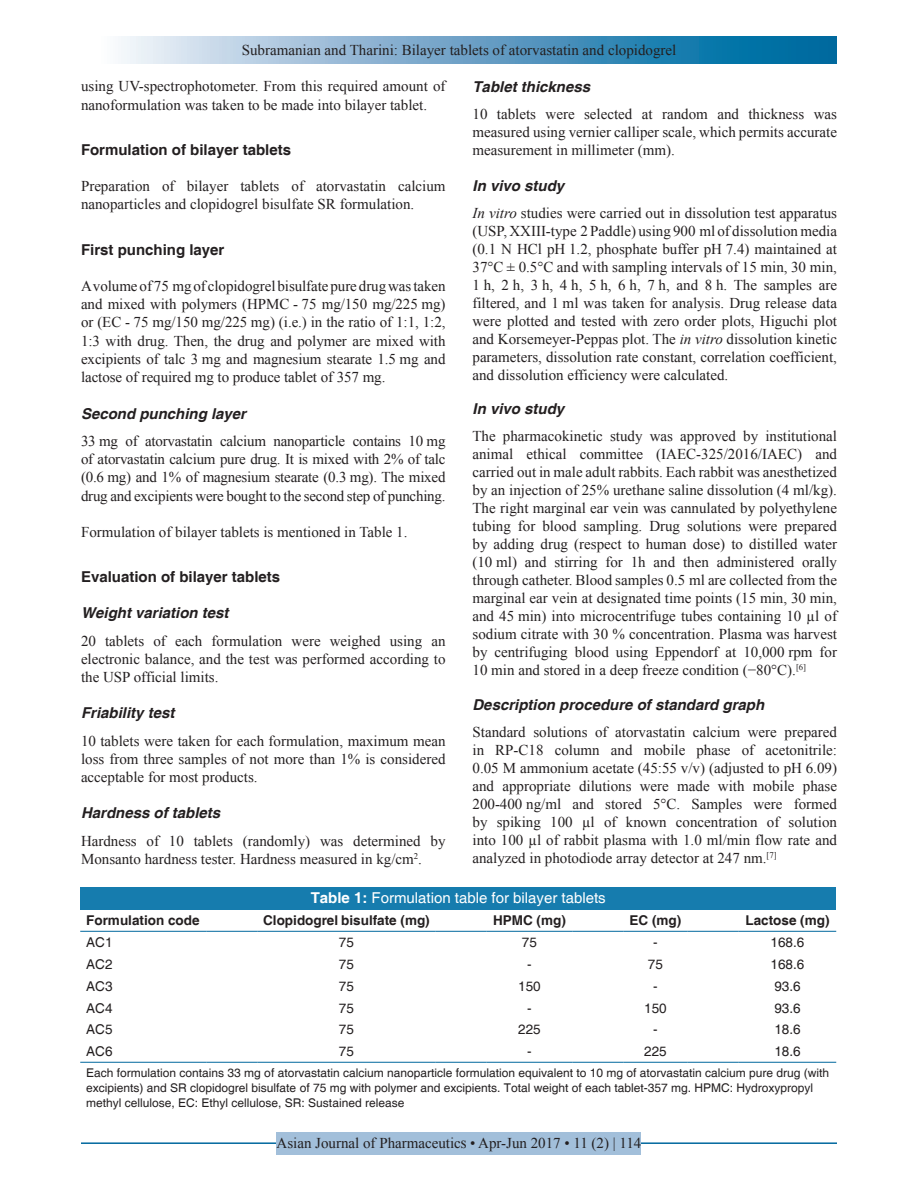
<style>
.page{position:relative;width:918px;height:1188px;background:#fff}
.page>*{position:absolute;margin:0;border:0;box-sizing:border-box;transform-origin:0 0}
.TX{font:15px/18px "Times New Roman";color:#231f20;text-align:justify}
.t1{font:italic 700 15px "Helvetica";color:#231f20}
.t2{font:700 15px "Helvetica";color:#231f20}
.RF{font:15px "Times New Roman";color:#231f20}
.TT{font:15px "Helvetica";color:#fff}
.TB{font:13.5px "Helvetica";color:#231f20}
.TCH{font:700 13.5px "Helvetica";color:#231f20}
.TBL{font:13.5px "Helvetica";color:#231f20}
.TFN{font:12px/15px "Helvetica";color:#231f20}
.s1{font-style:italic}
.s2{font-weight:700}
</style>
<div class="page">
<div style="left:81px;top:37px;width:756px;height:27px;background:linear-gradient(to right,#fcf4fb,#005d99)"></div>
<hr style="left:81px;top:1142px;width:756px;height:2px;background:#00689e">
<div style="left:277px;top:1132px;width:364px;height:22px;background:#a2bfda"></div>
<div style="left:80px;top:887px;width:756px;height:22px;background:#167cae"></div>
<hr style="left:80px;top:1062px;width:126px;height:1px;background:#00689e">
<hr style="left:206px;top:1062px;width:51px;height:1px;background:#00689e">
<hr style="left:257px;top:1062px;width:179px;height:1px;background:#00689e">
<hr style="left:436px;top:1062px;width:51px;height:1px;background:#00689e">
<hr style="left:487px;top:1062px;width:85px;height:1px;background:#00689e">
<hr style="left:572px;top:1062px;width:51px;height:1px;background:#00689e">
<hr style="left:623px;top:1062px;width:65px;height:1px;background:#00689e">
<hr style="left:688px;top:1062px;width:51px;height:1px;background:#00689e">
<hr style="left:739px;top:1062px;width:97px;height:1px;background:#00689e">
<hr style="left:80px;top:931px;width:126px;height:1px;background:#00689e">
<hr style="left:206px;top:931px;width:51px;height:1px;background:#00689e">
<hr style="left:257px;top:931px;width:179px;height:1px;background:#00689e">
<hr style="left:436px;top:931px;width:51px;height:1px;background:#00689e">
<hr style="left:487px;top:931px;width:85px;height:1px;background:#00689e">
<hr style="left:572px;top:931px;width:51px;height:1px;background:#00689e">
<hr style="left:623px;top:931px;width:65px;height:1px;background:#00689e">
<hr style="left:688px;top:931px;width:51px;height:1px;background:#00689e">
<hr style="left:739px;top:931px;width:97px;height:1px;background:#00689e">
<p class="TX" style="left:242px;top:41px;width:436px">Subramanian and Tharini: Bilayer tablets of atorvastatin and clopidogrel</p>
<p class="TX" style="left:81px;top:77px;width:366px">using UV-spectrophotometer. From this required amount of nanoformulation was taken to be made into bilayer tablet.</p>
<h2 class="t2" style="left:81px;top:140px;width:212px">Formulation of bilayer tablets</h2>
<p class="TX" style="left:81px;top:177px;width:366px">Preparation of bilayer tablets of atorvastatin calcium nanoparticles and clopidogrel bisulfate SR formulation.</p>
<h2 class="t2" style="left:81px;top:240px;width:145px">First punching layer</h2>
<p class="TX" style="left:81px;top:276px;width:366px">A volume of 75 mg of clopidogrel bisulfate pure drug was taken and mixed with polymers (HPMC - 75 mg/150 mg/225 mg) or (EC - 75 mg/150 mg/225 mg) (i.e.) in the ratio of 1:1, 1:2, 1:3 with drug. Then, the drug and polymer are mixed with excipients of talc 3 mg and magnesium stearate 1.5 mg and lactose of required mg to produce tablet of 357 mg.</p>
<h3 class="t1" style="left:81px;top:404px;width:167px">Second punching layer</h3>
<p class="TX" style="left:81px;top:431px;width:366px">33 mg of atorvastatin calcium nanoparticle contains 10 mg of atorvastatin calcium pure drug. It is mixed with 2% of talc (0.6 mg) and 1% of magnesium stearate (0.3 mg). The mixed drug and excipients were bought to the second step of punching.</p>
<p class="TX" style="left:81px;top:522px;width:328px">Formulation of bilayer tablets is mentioned in Table 1.</p>
<h2 class="t2" style="left:81px;top:568px;width:201px">Evaluation of bilayer tablets</h2>
<h3 class="t1" style="left:81px;top:604px;width:149px">Weight variation test</h3>
<p class="TX" style="left:81px;top:631px;width:366px">20 tablets of each formulation were weighed using an electronic balance, and the test was performed according to the USP official limits.</p>
<h3 class="t1" style="left:81px;top:704px;width:95px">Friability test</h3>
<p class="TX" style="left:81px;top:731px;width:366px">10 tablets were taken for each formulation, maximum mean loss from three samples of not more than 1% is considered acceptable for most products.</p>
<h3 class="t1" style="left:81px;top:804px;width:141px">Hardness of tablets</h3>
<p class="TX" style="left:81px;top:831px;width:366px">Hardness of 10 tablets (randomly) was determined by<br>Monsanto hardness tester. Hardness measured in kg/cm<sup>2</sup>.</p>
<h3 class="t1" style="left:472px;top:77px;width:119px">Tablet thickness</h3>
<p class="TX" style="left:472px;top:104px;width:366px">10 tablets were selected at random and thickness was measured using vernier calliper scale, which permits accurate measurement in millimeter (mm).</p>
<h3 class="t1" style="left:472px;top:176px;width:93px">In vivo study</h3>
<p class="TX" style="left:472px;top:203px;width:366px"><span class="s1">In vitro</span> studies were carried out in dissolution test apparatus (USP, XXIII-type 2 Paddle) using 900 ml of dissolution media (0.1 N HCl pH 1.2, phosphate buffer pH 7.4) maintained at 37°C ± 0.5°C and with sampling intervals of 15 min, 30 min, 1 h, 2 h, 3 h, 4 h, 5 h, 6 h, 7 h, and 8 h. The samples are filtered, and 1 ml was taken for analysis. Drug release data were plotted and tested with zero order plots, Higuchi plot and Korsemeyer-Peppas plot. The <span class="s1">in vitro</span> dissolution kinetic parameters, dissolution rate constant, correlation coefficient, and dissolution efficiency were calculated.</p>
<h3 class="t1" style="left:472px;top:400px;width:93px">In vivo study</h3>
<p class="TX" style="left:472px;top:427px;width:366px">The pharmacokinetic study was approved by institutional animal ethical committee (IAEC-325/2016/IAEC) and carried out in male adult rabbits. Each rabbit was anesthetized by an injection of 25% urethane saline dissolution (4 ml/kg).<br>The right marginal ear vein was cannulated by polyethylene tubing for blood sampling. Drug solutions were prepared by adding drug (respect to human dose) to distilled water (10 ml) and stirring for 1h and then administered orally through catheter. Blood samples 0.5 ml are collected from the marginal ear vein at designated time points (15 min, 30 min, and 45 min) into microcentrifuge tubes containing 10 µl of sodium citrate with 30 % concentration. Plasma was harvest by centrifuging blood using Eppendorf at 10,000 rpm for 10 min and stored in a deep freeze condition (−80°C).<sup>[6]</sup></p>
<h3 class="t1" style="left:472px;top:695px;width:293px">Description procedure of standard graph</h3>
<p class="TX" style="left:472px;top:722px;width:366px">Standard solutions of atorvastatin calcium were prepared in RP-C18 column and mobile phase of acetonitrile:<br>0.05 M ammonium acetate (45:55 v/v) (adjusted to pH 6.09) and appropriate dilutions were made with mobile phase 200-400 ng/ml and stored 5°C. Samples were formed by spiking 100 µl of known concentration of solution into 100 µl of rabbit plasma with 1.0 ml/min flow rate and analyzed in photodiode array detector at 247 nm.<sup>[7]</sup></p>
<p class="TT" style="left:311px;top:890px;width:297px"><span class="s2">Table 1:</span> Formulation table for bilayer tablets</p>
<p class="TCH" style="left:86px;top:912px;width:115px">Formulation code</p>
<p class="TCH" style="left:263px;top:912px;width:168px">Clopidogrel bisulfate (mg)</p>
<p class="TCH" style="left:493px;top:912px;width:74px">HPMC (mg)</p>
<p class="TCH" style="left:630px;top:912px;width:53px">EC (mg)</p>
<p class="TCH" style="left:745px;top:912px;width:86px">Lactose (mg)</p>
<p class="TB" style="left:86px;top:935px;width:28px">AC1</p>
<p class="TB" style="left:339px;top:935px;width:17px">75</p>
<p class="TB" style="left:522px;top:935px;width:17px">75</p>
<p class="TB" style="left:653px;top:935px;width:6px">‑</p>
<p class="TB" style="left:771px;top:935px;width:35px">168.6</p>
<p class="TB" style="left:86px;top:956px;width:28px">AC2</p>
<p class="TB" style="left:339px;top:956px;width:17px">75</p>
<p class="TB" style="left:527px;top:956px;width:6px">‑</p>
<p class="TB" style="left:648px;top:956px;width:17px">75</p>
<p class="TB" style="left:771px;top:956px;width:35px">168.6</p>
<p class="TB" style="left:86px;top:978px;width:28px">AC3</p>
<p class="TB" style="left:339px;top:978px;width:17px">75</p>
<p class="TB" style="left:518px;top:978px;width:24px">150</p>
<p class="TB" style="left:653px;top:978px;width:6px">‑</p>
<p class="TB" style="left:774px;top:978px;width:28px">93.6</p>
<p class="TB" style="left:86px;top:1000px;width:28px">AC4</p>
<p class="TB" style="left:339px;top:1000px;width:17px">75</p>
<p class="TB" style="left:527px;top:1000px;width:6px">‑</p>
<p class="TB" style="left:644px;top:1000px;width:24px">150</p>
<p class="TB" style="left:774px;top:1000px;width:28px">93.6</p>
<p class="TB" style="left:86px;top:1022px;width:28px">AC5</p>
<p class="TB" style="left:339px;top:1022px;width:17px">75</p>
<p class="TB" style="left:518px;top:1022px;width:24px">225</p>
<p class="TB" style="left:653px;top:1022px;width:6px">‑</p>
<p class="TB" style="left:774px;top:1022px;width:28px">18.6</p>
<p class="TBL" style="left:86px;top:1044px;width:28px">AC6</p>
<p class="TBL" style="left:339px;top:1044px;width:17px">75</p>
<p class="TBL" style="left:527px;top:1044px;width:6px">‑</p>
<p class="TBL" style="left:644px;top:1044px;width:24px">225</p>
<p class="TBL" style="left:774px;top:1044px;width:28px">18.6</p>
<p class="TFN" style="left:86px;top:1066px;width:744px">Each formulation contains 33 mg of atorvastatin calcium nanoparticle formulation equivalent to 10 mg of atorvastatin calcium pure drug (with excipients) and SR clopidogrel bisulfate of 75 mg with polymer and excipients. Total weight of each tablet‑357 mg. HPMC: Hydroxypropyl methyl cellulose, EC: Ethyl cellulose, SR: Sustained release</p>
<p class="RF" style="left:277px;top:1133px;width:366px">Asian Journal of Pharmaceutics • Apr-Jun 2017 • 11 (2) | 114</p>
</div>
